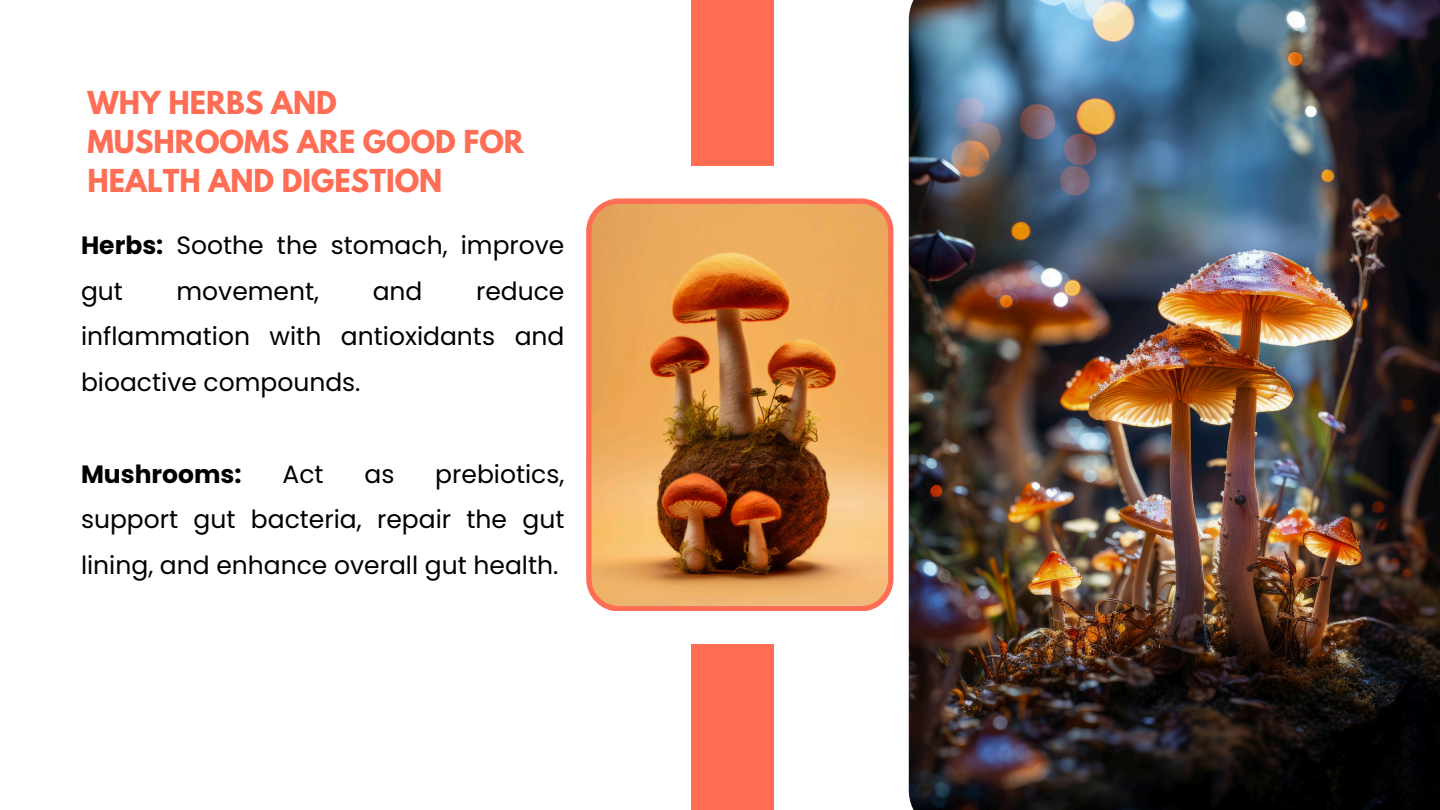
<style>
.page{position:relative;width:1440px;height:810px;background:#fff}
.page>*{position:absolute;margin:0;border:0;box-sizing:border-box;transform-origin:0 0}
.t1{font:700 28px/39px "League Spartan";color:#ff6d55}
.t2{font:25px/45.8px "Poppins";color:#000;text-align:justify}
.t3{font:700 25px "Poppins";color:#000}
.s1{font-weight:700}
</style>
<div class="page">
<img style="left:586px;top:198px;width:308px;height:413px">
<img style="left:909px;top:0;width:531px;height:810px">
<div style="left:691px;top:0;width:83px;height:166px;background:#ff6d55"></div>
<div style="left:691px;top:644px;width:83px;height:166px;background:#ff6d55"></div>
<p class="t1" style="left:88px;top:87px;width:438px">WHY HERBS AND<br>MUSHROOMS ARE GOOD FOR<br>HEALTH AND DIGESTION</p>
<p class="t2" style="left:81px;top:222px;width:485px"><span class="s1">Herbs:</span> Soothe the stomach, improve gut</p>
<p class="t2" style="left:81px;top:268px;width:485px;text-indent:395px">reduce inflammation with antioxidants and bioactive compounds.</p>
<p class="t2" style="left:177px;top:268px;width:144px">movement,</p>
<p class="t2" style="left:373px;top:268px;width:51px">and</p>
<p class="t2" style="left:81px;top:451px;width:485px;text-indent:354px">prebiotics, support gut bacteria, repair the gut lining, and enhance overall gut health.</p>
<p class="t3" style="left:81px;top:456px;width:162px">Mushrooms:</p>
<p class="t2" style="left:283px;top:451px;width:43px">Act</p>
<p class="t2" style="left:364px;top:451px;width:31px">as</p>
</div>
